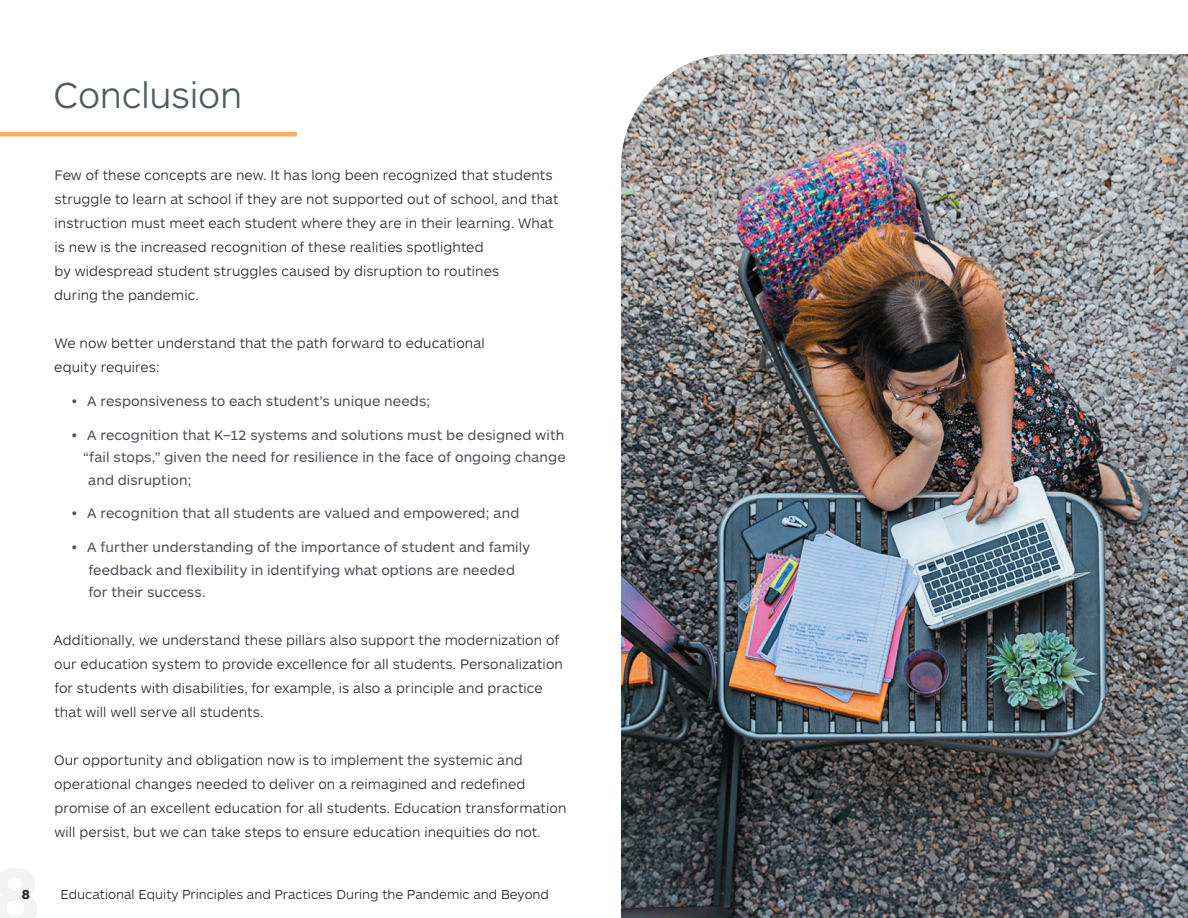
<style>
.page{position:relative;width:1188px;height:918px;background:#fff}
.page>*{position:absolute;margin:0;border:0;box-sizing:border-box;transform-origin:0 0}
.t1{font:300 37.5px "ARS Maquette";letter-spacing:-.01em;color:#4f5b5f}
.t2{font:300 14.25px/24px "ARS Maquette";letter-spacing:.01em;color:#242524}
.t3{font:14.25px/22.5px "ARS Maquette";letter-spacing:.005em;color:#4c5159}
.t4{font:300 13.5px "ARS Maquette";color:#242524}
.t5{font:700 13.5px "ARS Maquette";color:#242524}
</style>
<div class="page">
<img style="left:621px;top:54px;width:567px;height:864px">
<hr style="left:0;top:132px;width:297px;height:4px;background:#faae5e">
<h1 class="t1" style="left:54px;top:71px;width:190px">Conclusion</h1>
<p class="t2" style="left:54px;top:162px;width:506px">Few of these concepts are new. It has long been recognized that students struggle to learn at school if they are not supported out of school, and that instruction must meet each student where they are in their learning. What is new is the increased recognition of these realities spotlighted<br>by widespread student struggles caused by disruption to routines<br>during the pandemic.</p>
<p class="t2" style="left:54px;top:330px;width:432px">We now better understand that the path forward to educational equity requires:</p>
<p class="t3" style="left:72px;top:389px;width:360px">• A responsiveness to each student’s unique needs;</p>
<p class="t3" style="left:72px;top:423px;width:494px">• A recognition that K–12 systems and solutions must be designed with</p>
<p class="t3" style="left:83px;top:445px;width:484px">“fail stops,” given the need for resilience in the face of ongoing change</p>
<p class="t3" style="left:88px;top:468px;width:105px">and disruption;</p>
<p class="t3" style="left:72px;top:501px;width:449px">• A recognition that all students are valued and empowered; and</p>
<p class="t3" style="left:88px;top:535px;width:443px;text-indent:-16px">• A further understanding of the importance of student and family feedback and flexibility in identifying what options are needed for their success.</p>
<p class="t2" style="left:53px;top:627px;width:511px">Additionally, we understand these pillars also support the modernization of our education system to provide excellence for all students. Personalization for students with disabilities, for example, is also a principle and practice that will well serve all students.</p>
<p class="t2" style="left:54px;top:747px;width:514px">Our opportunity and obligation now is to implement the systemic and operational changes needed to deliver on a reimagined and redefined promise of an excellent education for all students. Education transformation will persist, but we can take steps to ensure education inequities do not.</p>
<p class="t5" style="left:22px;top:886px;width:10px">8</p>
<p class="t4" style="left:60px;top:886px;width:490px">Educational Equity Principles and Practices During the Pandemic and Beyond</p>
</div>
